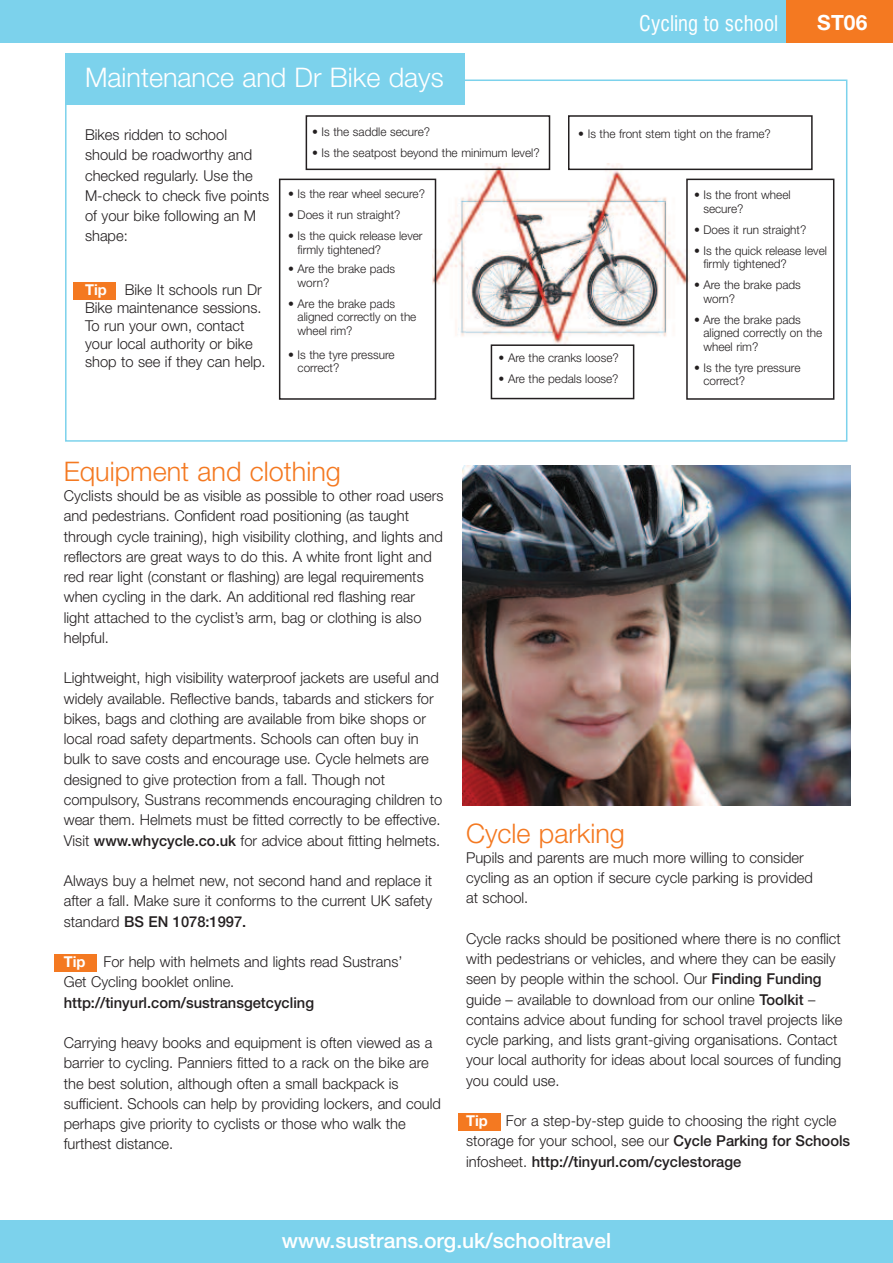
<style>
.page{position:relative;width:893px;height:1263px;background:#fff}
.page>*{position:absolute;margin:0;border:0;box-sizing:border-box;transform-origin:0 0}
.t1{font:300 27px "Helvetica Neue";color:#f47921}
.t2{font:300 27px "Helvetica Neue";color:#fff}
.t3{font:500 21px "Helvetica Neue";color:#fff}
.t4{font:condensed 21px "Swiss 721 BT";color:#fff}
.t5{font:700 21px "Helvetica Neue";color:#fff}
.t6{font:300 15px/20.2px "Helvetica Neue";color:#231f20}
.t7{font:500 15px "Helvetica Neue";color:#231f20}
.t8{font:300 12px/13.5px "Helvetica Neue";color:#231f20}
.s1{font-weight:700;color:#fff}
.s2{font-weight:500}
</style>
<div class="page">
<img style="left:432px;top:164px;width:258px;height:181px">
<div style="left:458px;top:1113px;width:42px;height:18px;background:#f47921"></div>
<div style="left:54px;top:954px;width:43px;height:18px;background:#f47921"></div>
<div style="left:0;top:0;width:893px;height:43px;background:#7cd2ec"></div>
<div style="left:787px;top:0;width:106px;height:43px;background:#f47921"></div>
<div style="left:0;top:1220px;width:893px;height:43px;background:#7cd2ec"></div>
<img style="left:463px;top:466px;width:387px;height:339px">
<div style="left:65px;top:53px;width:400px;height:52px;background:#7cd2ec"></div>
<div style="left:73px;top:282px;width:43px;height:18px;background:#f47921"></div>
<div style="left:279px;top:179px;width:157px;height:221px;border:2px solid #231f20"></div>
<div style="left:686px;top:179px;width:148px;height:221px;border:2px solid #231f20"></div>
<div style="left:491px;top:344px;width:143px;height:55px;border:2px solid #231f20"></div>
<div style="left:306px;top:115px;width:244px;height:55px;border:2px solid #231f20"></div>
<div style="left:568px;top:115px;width:245px;height:55px;border:2px solid #231f20"></div>
<h2 class="t4" style="left:639px;top:15px;width:141px">Cycling to school</h2>
<h2 class="t5" style="left:817px;top:15px;width:52px">ST06</h2>
<h1 class="t2" style="left:85px;top:67px;width:360px">Maintenance and Dr Bike days</h1>
<p class="t6" style="left:85px;top:126px;width:186px">Bikes ridden to school should be roadworthy and checked regularly. Use the<br>M-check to check five points of your bike following an M shape:</p>
<p class="t8" style="left:312px;top:127px;width:120px">• Is the saddle secure?</p>
<p class="t8" style="left:312px;top:148px;width:229px">• Is the seatpost beyond the minimum level?</p>
<p class="t8" style="left:578px;top:128px;width:194px">• Is the front stem tight on the frame?</p>
<p class="t8" style="left:288px;top:188px;width:138px">• Is the rear wheel secure?</p>
<p class="t8" style="left:288px;top:209px;width:114px">• Does it run straight?</p>
<p class="t8" style="left:298px;top:230px;width:127px;text-indent:-9px">• Is the quick release lever firmly tightened?</p>
<p class="t8" style="left:298px;top:263px;width:99px;text-indent:-9px">• Are the brake pads worn?</p>
<p class="t8" style="left:298px;top:298px;width:120px;text-indent:-9px">• Are the brake pads aligned correctly on the wheel rim?</p>
<p class="t8" style="left:298px;top:349px;width:99px;text-indent:-9px">• Is the tyre pressure correct?</p>
<p class="t8" style="left:703px;top:189px;width:89px;text-indent:-9px">• Is the front wheel secure?</p>
<p class="t8" style="left:694px;top:224px;width:114px">• Does it run straight?</p>
<p class="t8" style="left:703px;top:245px;width:125px;text-indent:-9px">• Is the quick release level firmly tightened?</p>
<p class="t8" style="left:703px;top:279px;width:99px;text-indent:-9px">• Are the brake pads worn?</p>
<p class="t8" style="left:703px;top:314px;width:120px;text-indent:-9px">• Are the brake pads aligned correctly on the wheel rim?</p>
<p class="t8" style="left:703px;top:362px;width:99px;text-indent:-9px">• Is the tyre pressure correct?</p>
<p class="t6" style="left:85px;top:282px;width:182px;line-height:18px"><span class="s1">Tip</span> Bike It schools run Dr<br>Bike maintenance sessions.<br>To run your own, contact your local authority or bike shop to see if they can help.</p>
<p class="t8" style="left:499px;top:352px;width:122px">• Are the cranks loose?</p>
<p class="t8" style="left:499px;top:373px;width:122px">• Are the pedals loose?</p>
<h1 class="t1" style="left:64px;top:462px;width:279px">Equipment and clothing</h1>
<p class="t6" style="left:64px;top:487px;width:381px">Cyclists should be as visible as possible to other road users and pedestrians. Confident road positioning (as taught through cycle training), high visibility clothing, and lights and reflectors are great ways to do this. A white front light and red rear light (constant or flashing) are legal requirements when cycling in the dark. An additional red flashing rear light attached to the cyclist’s arm, bag or clothing is also helpful.</p>
<p class="t6" style="left:64px;top:669px;width:380px">Lightweight, high visibility waterproof jackets are useful and widely available. Reflective bands, tabards and stickers for bikes, bags and clothing are available from bike shops or local road safety departments. Schools can often buy in bulk to save costs and encourage use. Cycle helmets are designed to give protection from a fall. Though not compulsory, Sustrans recommends encouraging children to wear them. Helmets must be fitted correctly to be effective.<br>Visit <span class="s2">www.whycycle.co.uk</span> for advice about fitting helmets.</p>
<p class="t6" style="left:64px;top:872px;width:370px;text-align:justify">Always buy a helmet new, not second hand and replace it after a fall. Make sure it conforms to the current UK safety standard <span class="s2">BS EN 1078:1997.</span></p>
<p class="t6" style="left:64px;top:953px;width:340px"><span class="s1">Tip</span> For help with helmets and lights read Sustrans’<br>Get Cycling booklet online.</p>
<p class="t7" style="left:64px;top:997px;width:252px">http://tinyurl.com/sustransgetcycling</p>
<p class="t6" style="left:64px;top:1034px;width:379px">Carrying heavy books and equipment is often viewed as a barrier to cycling. Panniers fitted to a rack on the bike are the best solution, although often a small backpack is sufficient. Schools can help by providing lockers, and could perhaps give priority to cyclists or those who walk the furthest distance.</p>
<h1 class="t1" style="left:466px;top:823px;width:160px">Cycle parking</h1>
<p class="t6" style="left:466px;top:849px;width:348px">Pupils and parents are much more willing to consider cycling as an option if secure cycle parking is provided at school.</p>
<p class="t6" style="left:466px;top:930px;width:378px">Cycle racks should be positioned where there is no conflict with pedestrians or vehicles, and where they can be easily seen by people within the school. Our <span class="s2">Finding Funding </span>guide – available to download from our online <span class="s2">Toolkit</span> – contains advice about funding for school travel projects like cycle parking, and lists grant-giving organisations. Contact your local authority for ideas about local sources of funding you could use.</p>
<p class="t6" style="left:466px;top:1112px;width:386px"><span class="s1">Tip</span> For a step-by-step guide to choosing the right cycle storage for your school, see our <span class="s2">Cycle Parking for Schools </span>infosheet. <span class="s2">http://tinyurl.com/cyclestorage</span></p>
<h2 class="t3" style="left:282px;top:1233px;width:331px">www.sustrans.org.uk/schooltravel</h2>
</div>
